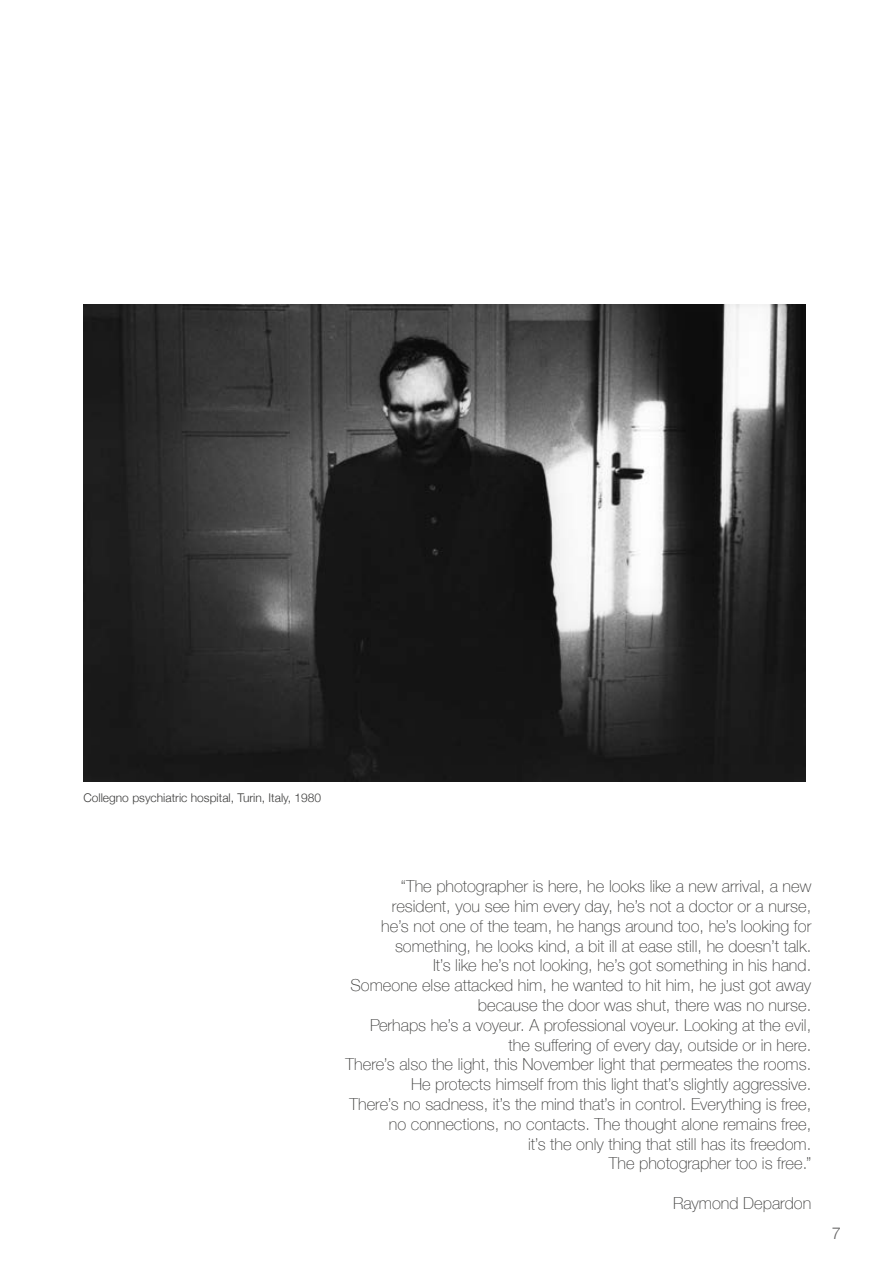
<style>
.page{position:relative;width:893px;height:1263px;background:#fff}
.page>*{position:absolute;margin:0;border:0;box-sizing:border-box;transform-origin:0 0}
.t1{font:100 16.5px/19.8px "Helvetica Neue";color:#3c3c3b;text-align:right}
.t2{font:300 16.5px "Helvetica Neue";color:#646363}
.t3{font:300 12px "Helvetica Neue";color:#3c3c3b}
</style>
<div class="page">
<img style="left:83px;top:304px;width:723px;height:477px">
<p class="t3" style="left:83px;top:788px;width:239px">Collegno psychiatric hospital, Turin, Italy, 1980</p>
<p class="t1" style="left:346px;top:876px;width:467px">“The photographer is here, he looks like a new arrival, a new resident, you see him every day, he’s not a doctor or a nurse,<br>he’s not one of the team, he hangs around too, he’s looking for something, he looks kind, a bit ill at ease still, he doesn’t talk.<br>It’s like he’s not looking, he’s got something in his hand.<br>Someone else attacked him, he wanted to hit him, he just got away because the door was shut, there was no nurse.<br>Perhaps he’s a voyeur. A professional voyeur. Looking at the evil, the suffering of every day, outside or in here.<br>There’s also the light, this November light that permeates the rooms.<br>He protects himself from this light that’s slightly aggressive.<br>There’s no sadness, it’s the mind that’s in control. Everything is free, no connections, no contacts. The thought alone remains free,<br>it’s the only thing that still has its freedom.<br>The photographer too is free.”</p>
<p class="t1" style="left:673px;top:1192px;width:140px">Raymond Depardon</p>
<p class="t2" style="left:832px;top:1219px;width:11px">7</p>
</div>
